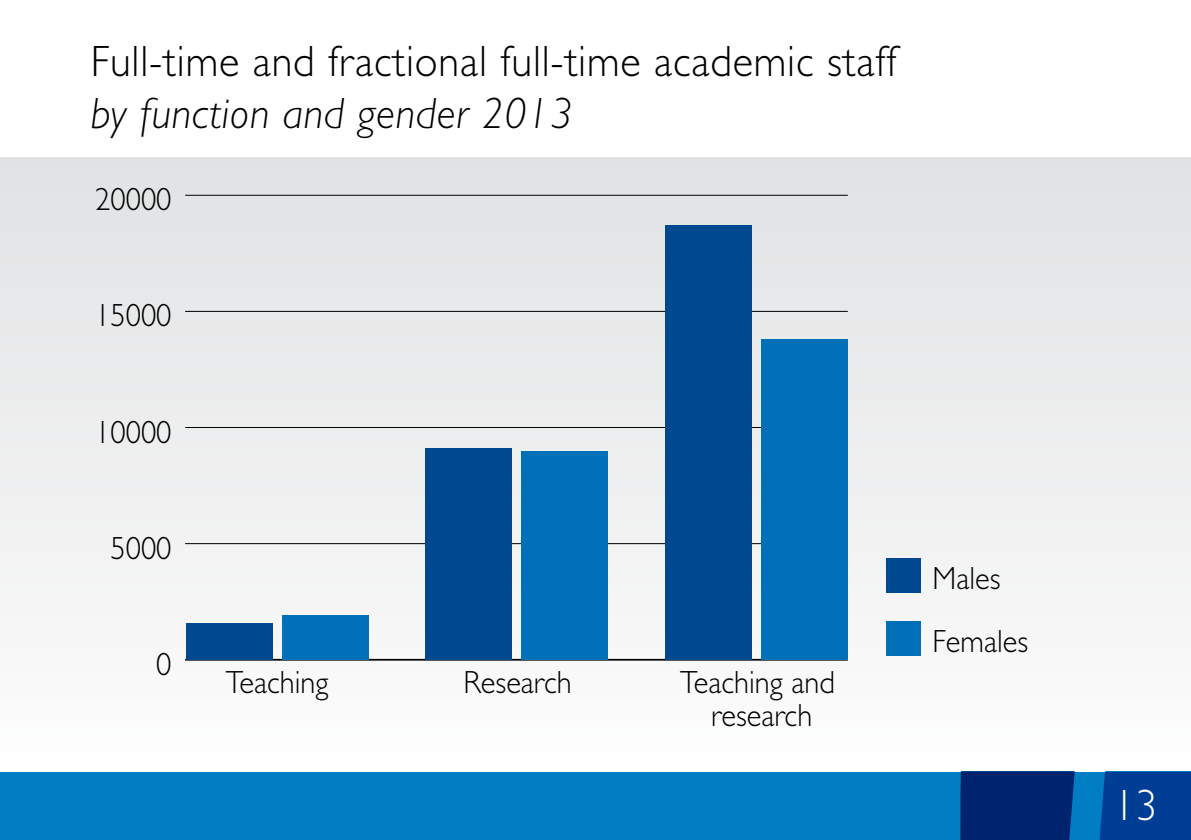
<style>
.page{position:relative;width:1191px;height:840px;background:#fff}
.page>*{position:absolute;margin:0;border:0;box-sizing:border-box;transform-origin:0 0}
.t1{font:300 44px "Gill Sans Std";letter-spacing:.02em;color:#000;scale:.96 1}
.t2{font:italic 300 44px "Gill Sans Std";letter-spacing:.02em;color:#000;scale:.96 1}
.t3{font:300 44px "Gill Sans Std";color:#fff;scale:.96 1}
.t4{font:300 32px/33.2px "Gill Sans Std";color:#000;text-align:center;scale:.95 1}
</style>
<div class="page">
<div style="left:0;top:157px;width:1191px;height:608px;background:linear-gradient(to bottom,#e1e2e3,#fcfcfd)"></div>
<div style="left:0;top:771px;width:1191px;height:68px;background:#007dc3"></div>
<svg style="left:950px;top:771px;width:241px;height:68px"></svg>
<hr style="left:185px;top:658px;width:663px;height:2px;background:#000">
<hr style="left:185px;top:542px;width:663px;height:2px;background:#000">
<hr style="left:185px;top:426px;width:663px;height:2px;background:#000">
<hr style="left:185px;top:310px;width:663px;height:2px;background:#000">
<hr style="left:185px;top:194px;width:663px;height:2px;background:#000">
<div style="left:282px;top:614px;width:86px;height:45px;background:#0071b9"></div>
<div style="left:522px;top:451px;width:86px;height:208px;background:#0071b9"></div>
<div style="left:761px;top:339px;width:86px;height:320px;background:#0071b9"></div>
<div style="left:186px;top:623px;width:86px;height:36px;background:#004990"></div>
<div style="left:426px;top:448px;width:86px;height:211px;background:#004990"></div>
<div style="left:665px;top:225px;width:87px;height:434px;background:#004990"></div>
<div style="left:886px;top:558px;width:34px;height:34px;background:#004990"></div>
<div style="left:886px;top:621px;width:34px;height:34px;background:#0071b9"></div>
<h1 class="t1" style="left:91px;top:36px;width:841px">Full-time and fractional full-time academic staff</h1>
<h1 class="t2" style="left:91px;top:89px;width:503px">by function and gender 2013</h1>
<p class="t4" style="left:95px;top:183px;width:82px">20000</p>
<p class="t4" style="left:95px;top:299px;width:82px">15000</p>
<p class="t4" style="left:95px;top:415px;width:82px">10000</p>
<p class="t4" style="left:110px;top:531px;width:66px">5000</p>
<p class="t4" style="left:156px;top:647px;width:18px">0</p>
<p class="t4" style="left:226px;top:665px;width:109px">Teaching</p>
<p class="t4" style="left:463px;top:665px;width:116px">Research</p>
<p class="t4" style="left:680px;top:665px;width:164px">Teaching and research</p>
<p class="t4" style="left:932px;top:561px;width:73px">Males</p>
<p class="t4" style="left:932px;top:624px;width:102px">Females</p>
<h1 class="t3" style="left:1113px;top:780px;width:46px">13</h1>
</div>
